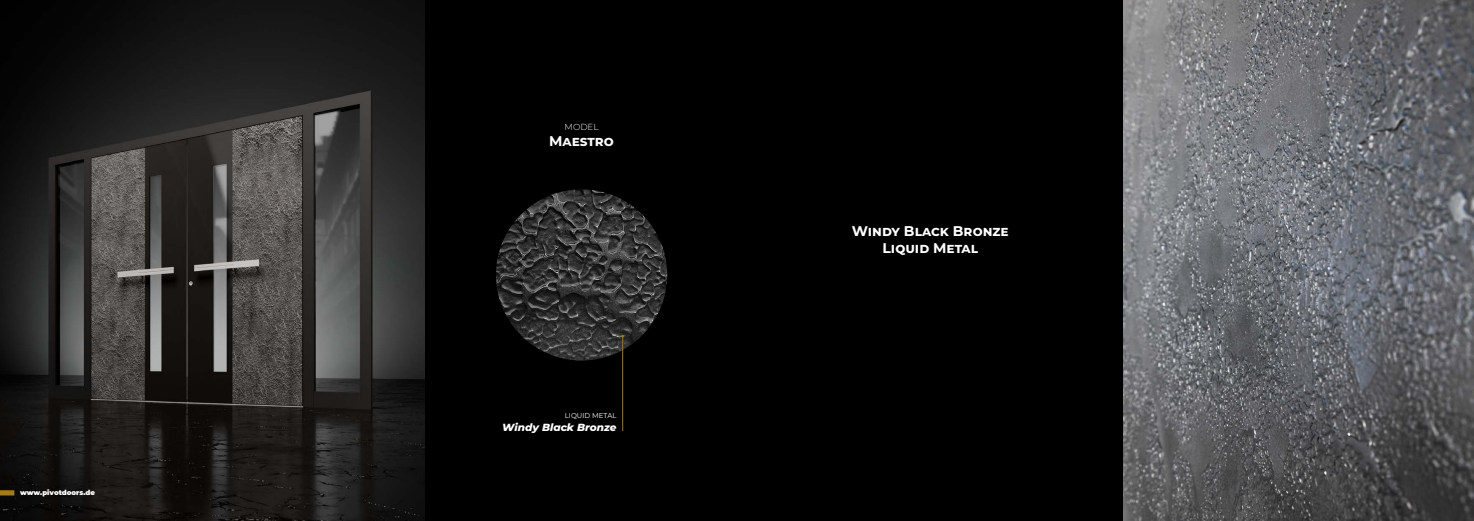
<style>
.page{position:relative;width:1474px;height:521px;background:#fff}
.page>*{position:absolute;margin:0;border:0;box-sizing:border-box;transform-origin:0 0}
.t1{font:700 14px/16.8px "Montserrat";color:#fff;text-align:center}
.t2{font:italic 800 10.5px "Montserrat";color:#fff}
.t3{font:300 8.75px "Montserrat";color:#fff}
.t4{font:900 7px "Montserrat";color:#fff}
.t5{font:7px "Montserrat";color:#fff}
</style>
<div class="page">
<div style="left:737px;top:0;width:736px;height:521px;background:#000"></div>
<img style="left:0;top:0;width:425px;height:521px">
<div style="left:425px;top:0;width:312px;height:521px;background:#000"></div>
<img style="left:496px;top:189px;width:171px;height:171px;border-radius:86px">
<hr style="left:622px;top:336px;width:1px;height:95px;background:#a57c11">
<div style="left:0;top:490px;width:14px;height:5px;background:#a57c11"></div>
<img style="left:1123px;top:0;width:350px;height:521px">
<p class="t4" style="left:20px;top:487px;width:76px">www.pivotdoors.de</p>
<p class="t3" style="left:564px;top:121px;width:35px">MODEL</p>
<p class="t1" style="left:549px;top:132px;width:66px">Maestro</p>
<p class="t5" style="left:565px;top:411px;width:53px">LIQUID METAL</p>
<p class="t2" style="left:502px;top:419px;width:116px">Windy Black Bronze</p>
<p class="t1" style="left:851px;top:222px;width:158px">Windy Black Bronze<br>Liquid Metal</p>
</div>
